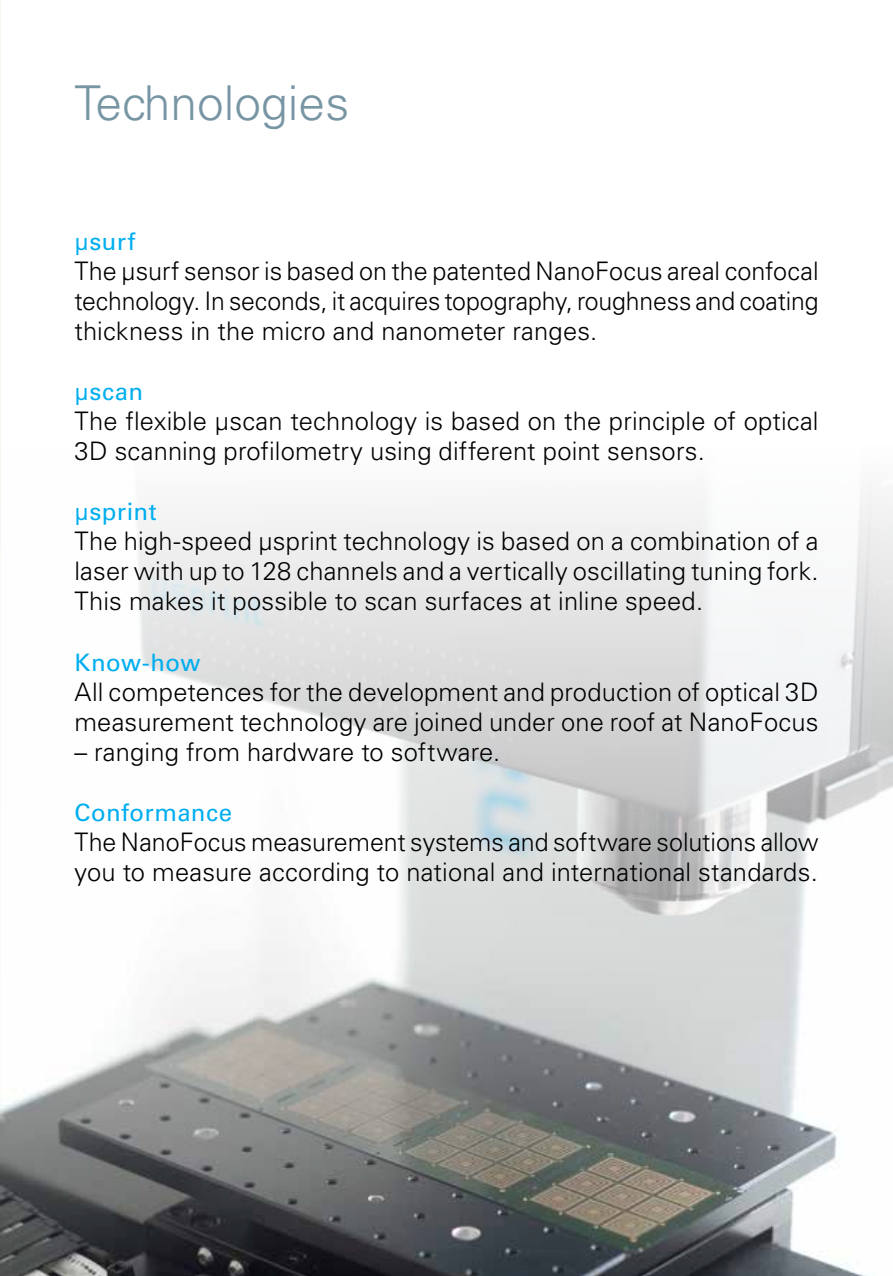
<style>
.page{position:relative;width:893px;height:1276px;background:#fff}
.page>*{position:absolute;margin:0;border:0;box-sizing:border-box;transform-origin:0 0}
.t1{font:300 48px "Univers LT Std";color:#7895a4}
.t2{font:300 25.5px/30px "Univers LT Std";letter-spacing:.005em;color:#000}
.t3{font:24px "Univers LT Std";letter-spacing:.015em;color:#00aeef}
</style>
<div class="page">
<img style="left:0;top:446px;width:893px;height:830px">
<h1 class="t1" style="left:74px;top:74px;width:276px">Technologies</h1>
<p class="t3" style="left:74px;top:228px;width:62px">µsurf</p>
<p class="t2" style="left:74px;top:256px;width:746px;text-align:justify">The µsurf sensor is based on the patented NanoFocus areal confocal technology. In seconds, it acquires topography, roughness and coating thickness in the micro and nanometer ranges.</p>
<p class="t3" style="left:74px;top:378px;width:70px">µscan</p>
<p class="t2" style="left:74px;top:406px;width:746px">The flexible µscan technology is based on the principle of optical<br>3D scanning profilometry using different point sensors.</p>
<p class="t3" style="left:74px;top:498px;width:84px">µsprint</p>
<p class="t2" style="left:74px;top:526px;width:746px;text-align:justify">The high-speed µsprint technology is based on a combination of a laser with up to 128 channels and a vertically oscillating tuning fork.<br>This makes it possible to scan surfaces at inline speed.</p>
<p class="t3" style="left:74px;top:648px;width:128px">Know-how</p>
<p class="t2" style="left:74px;top:676px;width:746px">All competences for the development and production of optical 3D measurement technology are joined under one roof at NanoFocus</p>
<p class="t2" style="left:74px;top:736px;width:427px">– ranging from hardware to software.</p>
<p class="t3" style="left:74px;top:798px;width:159px">Conformance</p>
<p class="t2" style="left:74px;top:826px;width:746px">The NanoFocus measurement systems and software solutions allow you to measure according to national and international standards.</p>
</div>
